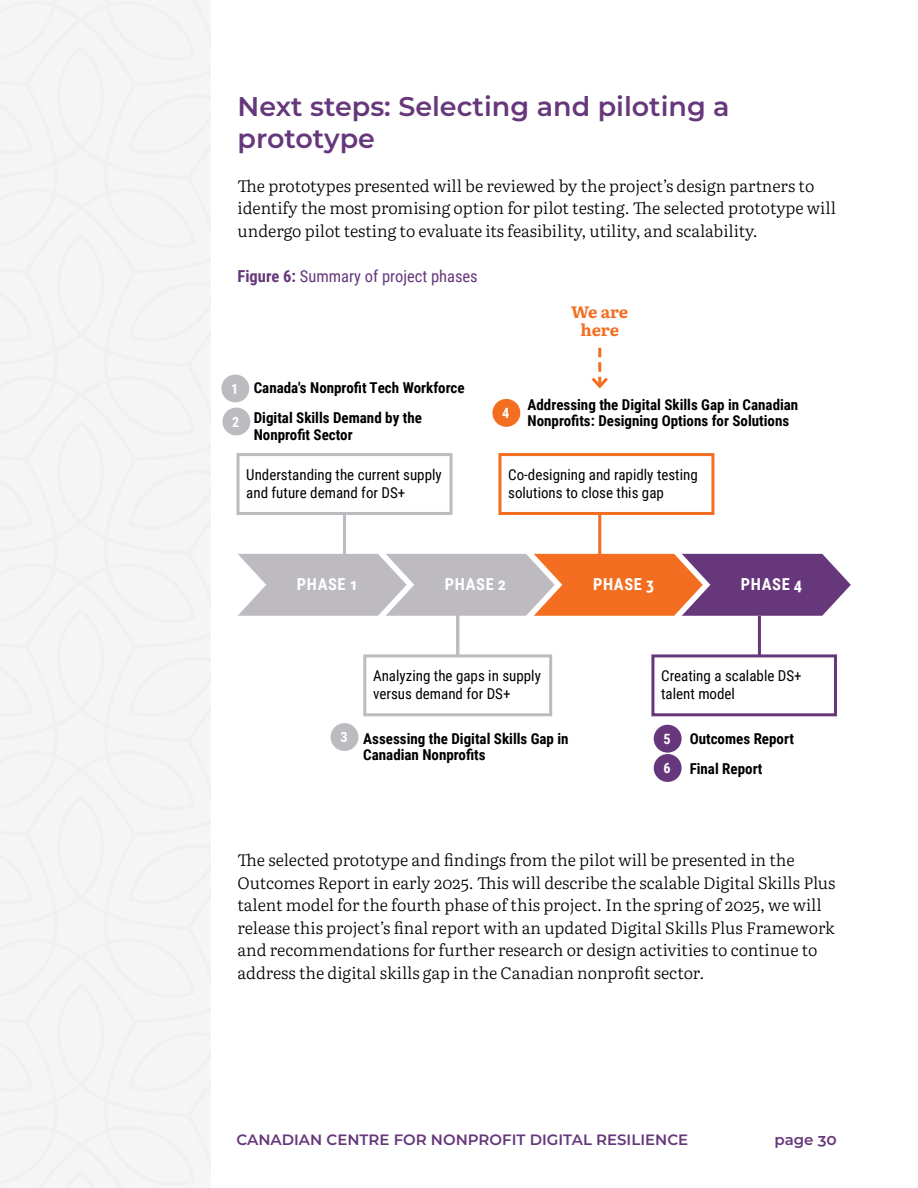
<style>
.page{position:relative;width:918px;height:1188px;background:#fff}
.page>*{position:absolute;margin:0;border:0;box-sizing:border-box;transform-origin:0 0}
.t1{font:600 27px/31.5px "Montserrat";color:#66377b}
.t2{font:300 16.5px/22.5px "Literata";color:#000}
.t3{font:16.5px "Roboto Condensed";color:#66377b}
.t4{font:700 16.5px "Roboto Condensed";letter-spacing:.035em;color:#fff}
.t5{font:700 16.5px/18px "Literata";letter-spacing:-.01em;color:#f36e21;text-align:center}
.t6{font:700 15px/30px "Roboto Condensed";color:#000}
.t7{font:15px/18px "Roboto Condensed";color:#000}
.t8{font:600 15px "Montserrat";color:#66377b}
.t9{font:700 14.25px/29.2px "Roboto Condensed";color:#fff}
.s1{font-weight:700}
</style>
<div class="page">
<div style="left:0;top:0;width:211px;height:1188px;background:#f5f5f6"></div>
<hr style="left:598px;top:485px;width:3px;height:71px;background:#f36e21">
<hr style="left:758px;top:616px;width:3px;height:71px;background:#66377b">
<hr style="left:343px;top:515px;width:3px;height:41px;background:#bdbbc0">
<svg style="left:238px;top:554px;width:613px;height:62px;background:#ba9090"></svg>
<div style="left:237px;top:453px;width:216px;height:62px;border:3px solid #bdbbc0"></div>
<div style="left:363px;top:654px;width:189px;height:62px;border:3px solid #bdbbc0"></div>
<div style="left:500px;top:455px;width:213px;height:58px;background:#fff"></div>
<div style="left:498px;top:453px;width:216px;height:62px;border:3px solid #f36e21"></div>
<div style="left:653px;top:656px;width:183px;height:59px;background:#fff"></div>
<div style="left:651px;top:654px;width:186px;height:62px;border:3px solid #66377b"></div>
<hr style="left:456px;top:616px;width:3px;height:41px;background:#bdbbc0">
<div style="left:221px;top:375px;width:28px;height:27px;background:#bdbbc0;border-radius:50%"></div>
<div style="left:222px;top:408px;width:28px;height:27px;background:#bdbbc0;border-radius:50%"></div>
<div style="left:331px;top:723px;width:27px;height:28px;background:#bdbbc0;border-radius:50%"></div>
<div style="left:492px;top:399px;width:28px;height:28px;background:#f36e21;border-radius:50%"></div>
<div style="left:654px;top:725px;width:28px;height:28px;background:#66377b;border-radius:50%"></div>
<div style="left:654px;top:754px;width:28px;height:28px;background:#66377b;border-radius:50%"></div>
<svg style="left:591px;top:348px;width:17px;height:41px"></svg>
<h1 class="t1" style="left:238px;top:92px;width:494px">Next steps: Selecting and piloting a prototype</h1>
<p class="t2" style="left:238px;top:173px;width:600px">The prototypes presented will be reviewed by the project’s design partners to identify the most promising option for pilot testing. The selected prototype will undergo pilot testing to evaluate its feasibility, utility, and scalability.</p>
<p class="t3" style="left:238px;top:264px;width:242px"><span class="s1">Figure 6:</span> Summary of project phases</p>
<p class="t9" style="left:231px;top:375px;width:9px">1</p>
<p class="t9" style="left:232px;top:408px;width:9px">2</p>
<p class="t6" style="left:254px;top:372px;width:212px">Canada's Nonprofit Tech Workforce<br>Digital Skills Demand by the</p>
<p class="t6" style="left:254px;top:419px;width:100px">Nonprofit Sector</p>
<p class="t7" style="left:246px;top:465px;width:197px">Understanding the current supply and future demand for DS+</p>
<p class="t5" style="left:571px;top:302px;width:58px">We are here</p>
<p class="t9" style="left:502px;top:400px;width:9px">4</p>
<p class="t6" style="left:528px;top:397px;width:272px;line-height:16.5px">Addressing the Digital Skills Gap in Canadian<br>Nonprofits: Designing Options for Solutions</p>
<p class="t7" style="left:508px;top:465px;width:191px">Co-designing and rapidly testing solutions to close this gap</p>
<p class="t4" style="left:297px;top:572px;width:63px">PHASE 1</p>
<p class="t4" style="left:445px;top:572px;width:63px">PHASE 2</p>
<p class="t4" style="left:593px;top:572px;width:62px">PHASE 3</p>
<p class="t4" style="left:741px;top:572px;width:63px">PHASE 4</p>
<p class="t9" style="left:340px;top:724px;width:9px">3</p>
<p class="t7" style="left:373px;top:666px;width:169px">Analyzing the gaps in supply versus demand for DS+</p>
<p class="t6" style="left:363px;top:732px;width:207px;line-height:16.5px">Assessing the Digital Skills Gap in<br>Canadian Nonprofits</p>
<p class="t7" style="left:661px;top:666px;width:142px">Creating a scalable DS+ talent model</p>
<p class="t6" style="left:690px;top:723px;width:106px">Outcomes Report<br>Final Report</p>
<p class="t9" style="left:664px;top:726px;width:9px">5<br>6</p>
<p class="t2" style="left:238px;top:848px;width:599px">The selected prototype and findings from the pilot will be presented in the Outcomes Report in early 2025. This will describe the scalable Digital Skills Plus talent model for the fourth phase of this project. In the spring of 2025, we will release this project’s final report with an updated Digital Skills Plus Framework and recommendations for further research or design activities to continue to address the digital skills gap in the Canadian nonprofit sector.</p>
<p class="t8" style="left:237px;top:1131px;width:453px">CANADIAN CENTRE FOR NONPROFIT DIGITAL RESILIENCE</p>
<p class="t8" style="left:775px;top:1132px;width:64px">page 30</p>
</div>
